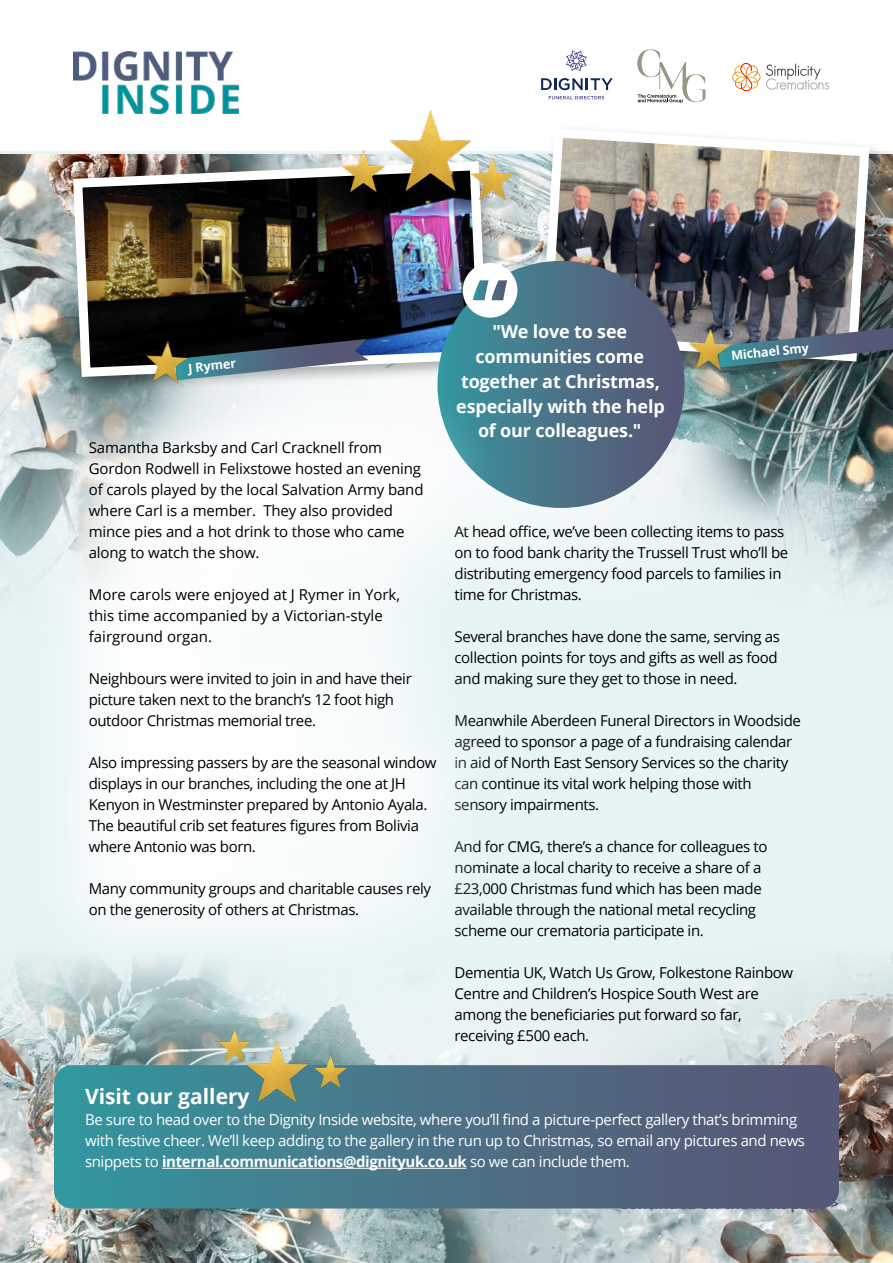
<style>
.page{position:relative;width:893px;height:1263px;background:#fff}
.page>*{position:absolute;margin:0;border:0;box-sizing:border-box;transform-origin:0 0}
.Dignity_Inside_Body{font:700 21px "Open Sans";color:#fff}
.Dignity_Inside_Body-2{font:700 18px/24.8px "Open Sans";letter-spacing:-.01em;color:#fff;text-align:center}
.Dignity_Inside_Body-3{font:15px/21px "Open Sans";letter-spacing:-.025em;color:#000}
.Dignity_Inside_Body-4{font:15px/21px "Open Sans";letter-spacing:-.025em;color:#fff}
.Dignity_Inside_Body-5{font:15px/21px "Open Sans";color:#000}
.Dignity_Inside_Bold{font:700 15px "Open Sans";color:#4f5c7e}
.t1{font:700 12.6px "Open Sans";color:#fff}
.s1{font-weight:700}
</style>
<div class="page">
<svg style="left:566px;top:50px;width:21px;height:21px"></svg>
<svg style="left:541px;top:78px;width:72px;height:12px"></svg>
<svg style="left:549px;top:96px;width:55px;height:3px"></svg>
<svg style="left:637px;top:49px;width:68px;height:54px"></svg>
<svg style="left:766px;top:64px;width:63px;height:26px"></svg>
<svg style="left:732px;top:63px;width:28px;height:28px"></svg>
<img style="left:73px;top:52px;width:165px;height:61px">
<div style="left:0;top:151px;width:893px;height:1112px;background:#e6f4f5"></div>
<img style="left:0;top:952px;width:893px;height:311px">
<img style="left:0;top:155px;width:893px;height:448px">
<svg style="left:54px;top:1065px;width:785px;height:143px;background:#497388"></svg>
<hr style="left:162px;top:1168px;width:304px;height:1px;background:#fff">
<img style="left:68px;top:156px;width:424px;height:209px">
<div style="left:536px;top:123px;width:351px;height:256px;background:#000;opacity:.3"></div>
<img style="left:537px;top:123px;width:337px;height:243px">
<div style="left:437px;top:261px;width:247px;height:247px;background:linear-gradient(to right,#3995a0,#595372);border-radius:124px"></div>
<div style="left:463px;top:263px;width:54px;height:55px;background:#fff;border-radius:50%"></div>
<svg style="left:473px;top:280px;width:34px;height:20px"></svg>
<svg style="left:11px;top:365px;width:499px;height:630px;fill:#f5fafa"></svg>
<svg style="left:175px;top:339px;width:194px;height:41px;background:#5e6e7c"></svg>
<img style="left:145px;top:340px;width:44px;height:44px">
<svg style="left:732px;top:328px;width:161px;height:39px;background:#566a78"></svg>
<img style="left:688px;top:327px;width:44px;height:44px">
<img style="left:391px;top:111px;width:79px;height:79px">
<img style="left:471px;top:157px;width:42px;height:42px">
<img style="left:343px;top:150px;width:42px;height:42px">
<img style="left:247px;top:1041px;width:61px;height:61px">
<img style="left:219px;top:1030px;width:32px;height:31px">
<img style="left:314px;top:1055px;width:32px;height:32px">
<p class="t1" style="left:187px;top:359px;width:49px;rotate:-6deg">J Rymer</p>
<p class="Dignity_Inside_Body-3" style="left:89px;top:437px;width:336px">Samantha Barksby and Carl Cracknell from Gordon Rodwell in Felixstowe hosted an evening of carols played by the local Salvation Army band where Carl is a member. They also provided mince pies and a hot drink to those who came along to watch the show.</p>
<p class="Dignity_Inside_Body-5" style="left:89px;top:584px;width:313px">More carols were enjoyed at J Rymer in York, this time accompanied by a Victorian-style fairground organ.</p>
<p class="Dignity_Inside_Body-3" style="left:89px;top:668px;width:325px">Neighbours were invited to join in and have their picture taken next to the branch’s 12 foot high outdoor Christmas memorial tree.</p>
<p class="Dignity_Inside_Body-3" style="left:89px;top:752px;width:349px">Also impressing passers by are the seasonal window displays in our branches, including the one at JH Kenyon in Westminster prepared by Antonio Ayala.<br>The beautiful crib set features figures from Bolivia where Antonio was born.</p>
<p class="Dignity_Inside_Body-3" style="left:89px;top:878px;width:344px">Many community groups and charitable causes rely on the generosity of others at Christmas.</p>
<p class="Dignity_Inside_Body-2" style="left:456px;top:319px;width:210px">"We love to see communities come together at Christmas, especially with the help of our colleagues."</p>
<p class="t1" style="left:730px;top:347px;width:79px;rotate:-6deg">Michael Smy</p>
<p class="Dignity_Inside_Body-3" style="left:454px;top:521px;width:335px">At head office, we’ve been collecting items to pass on to food bank charity the Trussell Trust who’ll be distributing emergency food parcels to families in time for Christmas.</p>
<p class="Dignity_Inside_Body-3" style="left:454px;top:626px;width:327px">Several branches have done the same, serving as collection points for toys and gifts as well as food and making sure they get to those in need.</p>
<p class="Dignity_Inside_Body-3" style="left:454px;top:710px;width:348px">Meanwhile Aberdeen Funeral Directors in Woodside agreed to sponsor a page of a fundraising calendar in aid of North East Sensory Services so the charity can continue its vital work helping those with sensory impairments.</p>
<p class="Dignity_Inside_Body-3" style="left:454px;top:836px;width:314px">And for CMG, there’s a chance for colleagues to nominate a local charity to receive a share of a £23,000 Christmas fund which has been made available through the national metal recycling scheme our crematoria participate in.</p>
<p class="Dignity_Inside_Body-3" style="left:454px;top:962px;width:340px">Dementia UK, Watch Us Grow, Folkestone Rainbow Centre and Children’s Hospice South West are among the beneficiaries put forward so far, receiving £500 each.</p>
<p class="Dignity_Inside_Body" style="left:85px;top:1082px;width:166px">Visit our gallery</p>
<p class="Dignity_Inside_Body-4" style="left:85px;top:1109px;width:722px">Be sure to head over to the Dignity Inside website, where you’ll find a picture-perfect gallery that’s brimming with festive cheer. We’ll keep adding to the gallery in the run up to Christmas, so email any pictures and news snippets to <span class="s1">internal.communications@dignityuk.co.uk</span> so we can include them.</p>
<p class="Dignity_Inside_Bold" style="left:619px;top:1193px;width:222px">Continued on the next page &gt;</p>
</div>
